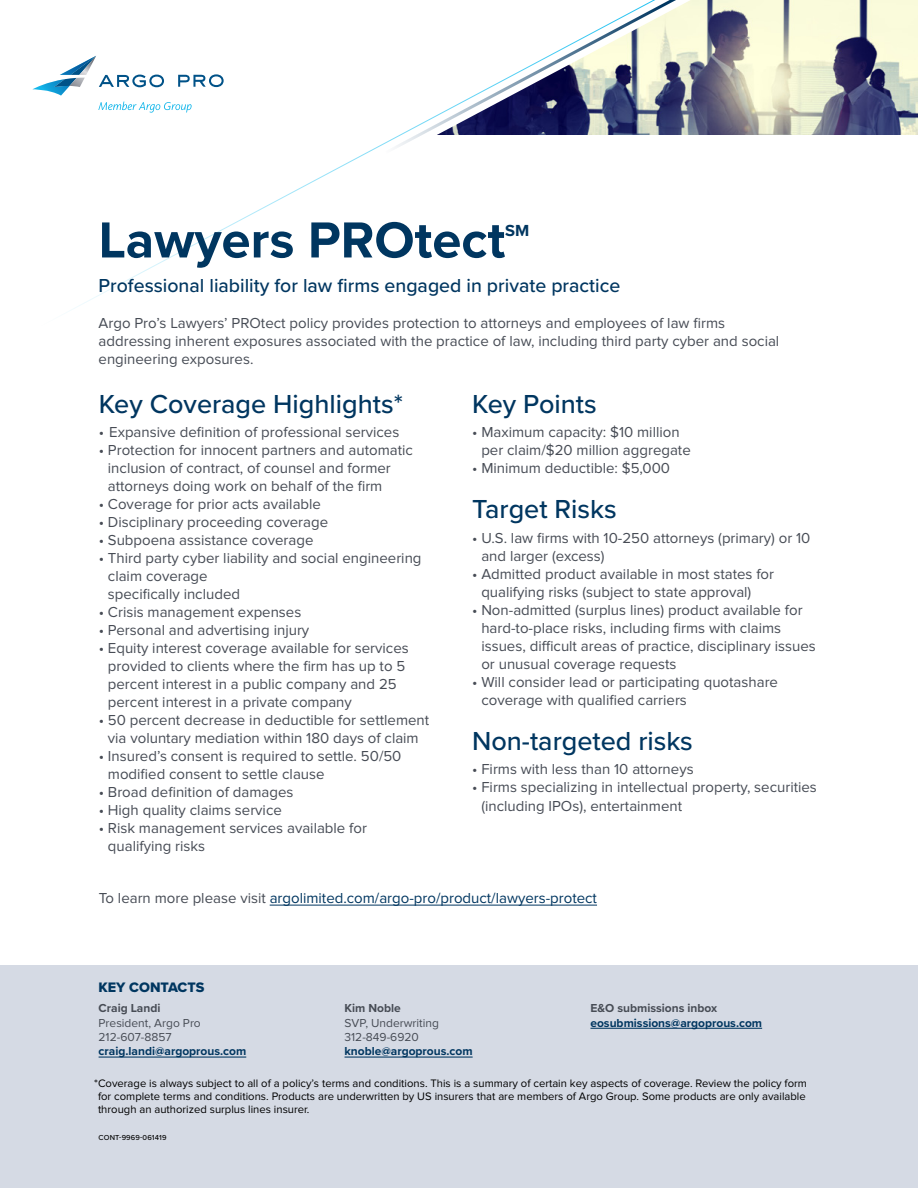
<style>
.page{position:relative;width:918px;height:1188px;background:#fff}
.page>*{position:absolute;margin:0;border:0;box-sizing:border-box;transform-origin:0 0}
.t1{font:700 52.5px "Proxima Nova";color:#003660}
.t2{font:500 27px "Proxima Nova";color:#003660}
.t3{font:500 19.5px "Proxima Nova";color:#003660}
.t4{font:700 16.65px "Proxima Nova";color:#003660}
.t5{font:15px/18px "Proxima Nova";color:#474c55}
.t6{font:15px "Proxima Nova";color:#003660}
.t7{font:14.25px "Proxima Nova Extrabld";color:#003660}
.t8{font:700 12px "Proxima Nova";color:#003660}
.t9{font:12px/14.4px "Proxima Nova";color:#474c55}
.t10{font:700 12px "Proxima Nova";color:#474c55}
.t11{font:11.25px/12.8px "Proxima Nova";color:#000;text-align:justify}
.t12{font:500 7.5px "Proxima Nova";letter-spacing:.02em;color:#000}
.s1{color:#474c55}
</style>
<div class="page">
<svg style="left:761px;top:0;width:157px;height:135px;background:#bbbdb6"></svg>
<svg style="left:68px;top:0;width:693px;height:312px"></svg>
<svg style="left:98px;top:102px;width:94px;height:11px"></svg>
<svg style="left:32px;top:56px;width:132px;height:40px"></svg>
<svg style="left:178px;top:74px;width:46px;height:13px"></svg>
<div style="left:0;top:966px;width:918px;height:222px;background:#d5dae4"></div>
<hr style="left:99px;top:1057px;width:147px;height:1px;background:#003660">
<hr style="left:345px;top:1057px;width:128px;height:1px;background:#003660">
<hr style="left:590px;top:1028px;width:172px;height:1px;background:#003660">
<hr style="left:270px;top:905px;width:327px;height:1px;background:#003660">
<h1 class="t1" style="left:99px;top:201px;width:408px">Lawyers PROtect</h1>
<p class="t4" style="left:505px;top:218px;width:26px">SM</p>
<h3 class="t3" style="left:99px;top:271px;width:523px">Professional liability for law firms engaged in private practice</h3>
<p class="t5" style="left:99px;top:314px;width:682px">Argo Pro’s Lawyers’ PROtect policy provides protection to attorneys and employees of law firms addressing inherent exposures associated with the practice of law, including third party cyber and social engineering exposures.</p>
<h2 class="t2" style="left:99px;top:384px;width:306px">Key Coverage Highlights*</h2>
<p class="t5" style="left:99px;top:424px;width:302px">• Expansive definition of professional services</p>
<p class="t5" style="left:108px;top:442px;width:307px;text-indent:-9px">• Protection for innocent partners and automatic inclusion of contract, of counsel and former attorneys doing work on behalf of the firm</p>
<p class="t5" style="left:99px;top:496px;width:224px">• Coverage for prior acts available</p>
<p class="t5" style="left:99px;top:514px;width:231px">• Disciplinary proceeding coverage</p>
<p class="t5" style="left:99px;top:532px;width:216px">• Subpoena assistance coverage</p>
<p class="t5" style="left:108px;top:550px;width:315px;text-indent:-9px">• Third party cyber liability and social engineering claim coverage<br>specifically included</p>
<p class="t5" style="left:99px;top:604px;width:204px">• Crisis management expenses</p>
<p class="t5" style="left:99px;top:622px;width:212px">• Personal and advertising injury</p>
<p class="t5" style="left:108px;top:640px;width:302px;text-indent:-9px">• Equity interest coverage available for services provided to clients where the firm has up to 5 percent interest in a public company and 25 percent interest in a private company</p>
<p class="t5" style="left:99px;top:712px;width:332px;text-align:center">• 50 percent decrease in deductible for settlement via voluntary mediation within 180 days of claim</p>
<p class="t5" style="left:108px;top:748px;width:295px;text-indent:-9px">• Insured’s consent is required to settle. 50/50 modified consent to settle clause</p>
<p class="t5" style="left:99px;top:784px;width:196px">• Broad definition of damages</p>
<p class="t5" style="left:99px;top:802px;width:185px">• High quality claims service</p>
<p class="t5" style="left:108px;top:820px;width:261px;text-indent:-9px">• Risk management services available for qualifying risks</p>
<h2 class="t2" style="left:472px;top:384px;width:126px">Key Points</h2>
<p class="t5" style="left:481px;top:424px;width:211px;text-indent:-9px">• Maximum capacity: $10 million per claim/$20 million aggregate</p>
<p class="t5" style="left:472px;top:460px;width:199px">• Minimum deductible: $5,000</p>
<h2 class="t2" style="left:472px;top:489px;width:146px">Target Risks</h2>
<p class="t5" style="left:481px;top:529px;width:331px;text-indent:-9px">• U.S. law firms with 10-250 attorneys (primary) or 10 and larger (excess)</p>
<p class="t5" style="left:481px;top:565px;width:294px;text-indent:-9px">• Admitted product available in most states for qualifying risks (subject to state approval)</p>
<p class="t5" style="left:481px;top:601px;width:336px;text-indent:-9px">• Non-admitted (surplus lines) product available for hard-to-place risks, including firms with claims issues, difficult areas of practice, disciplinary issues or unusual coverage requests</p>
<p class="t5" style="left:481px;top:673px;width:298px;text-indent:-9px">• Will consider lead or participating quotashare coverage with qualified carriers</p>
<h2 class="t2" style="left:472px;top:721px;width:222px">Non-targeted risks</h2>
<p class="t5" style="left:472px;top:761px;width:223px">• Firms with less than 10 attorneys</p>
<p class="t5" style="left:481px;top:778px;width:337px;line-height:18.8px;text-indent:-9px">• Firms specializing in intellectual property, securities (including IPOs), entertainment</p>
<p class="t6" style="left:99px;top:890px;width:500px"><span class="s1">To learn more please visit</span> argolimited.com/argo-pro/product/lawyers-protect</p>
<p class="t7" style="left:99px;top:977px;width:107px">KEY CONTACTS</p>
<p class="t10" style="left:99px;top:999px;width:63px">Craig Landi</p>
<p class="t9" style="left:99px;top:1016px;width:104px">President, Argo Pro<br>212-607-8857</p>
<p class="t8" style="left:99px;top:1042px;width:149px">craig.landi@argoprous.com</p>
<p class="t10" style="left:345px;top:999px;width:58px">Kim Noble</p>
<p class="t9" style="left:345px;top:1016px;width:96px">SVP, Underwriting<br>312-849-6920</p>
<p class="t8" style="left:345px;top:1042px;width:130px">knoble@argoprous.com</p>
<p class="t10" style="left:590px;top:999px;width:128px">E&amp;O submissions inbox</p>
<p class="t8" style="left:590px;top:1014px;width:173px">eosubmissions@argoprous.com</p>
<p class="t11" style="left:98px;top:1077px;width:711px;text-indent:-4px">*Coverage is always subject to all of a policy’s terms and conditions. This is a summary of certain key aspects of coverage. Review the policy form for complete terms and conditions. Products are underwritten by US insurers that are members of Argo Group. Some products are only available through an authorized surplus lines insurer.</p>
<p class="t12" style="left:99px;top:1132px;width:69px">CONT-9969-061419</p>
</div>
